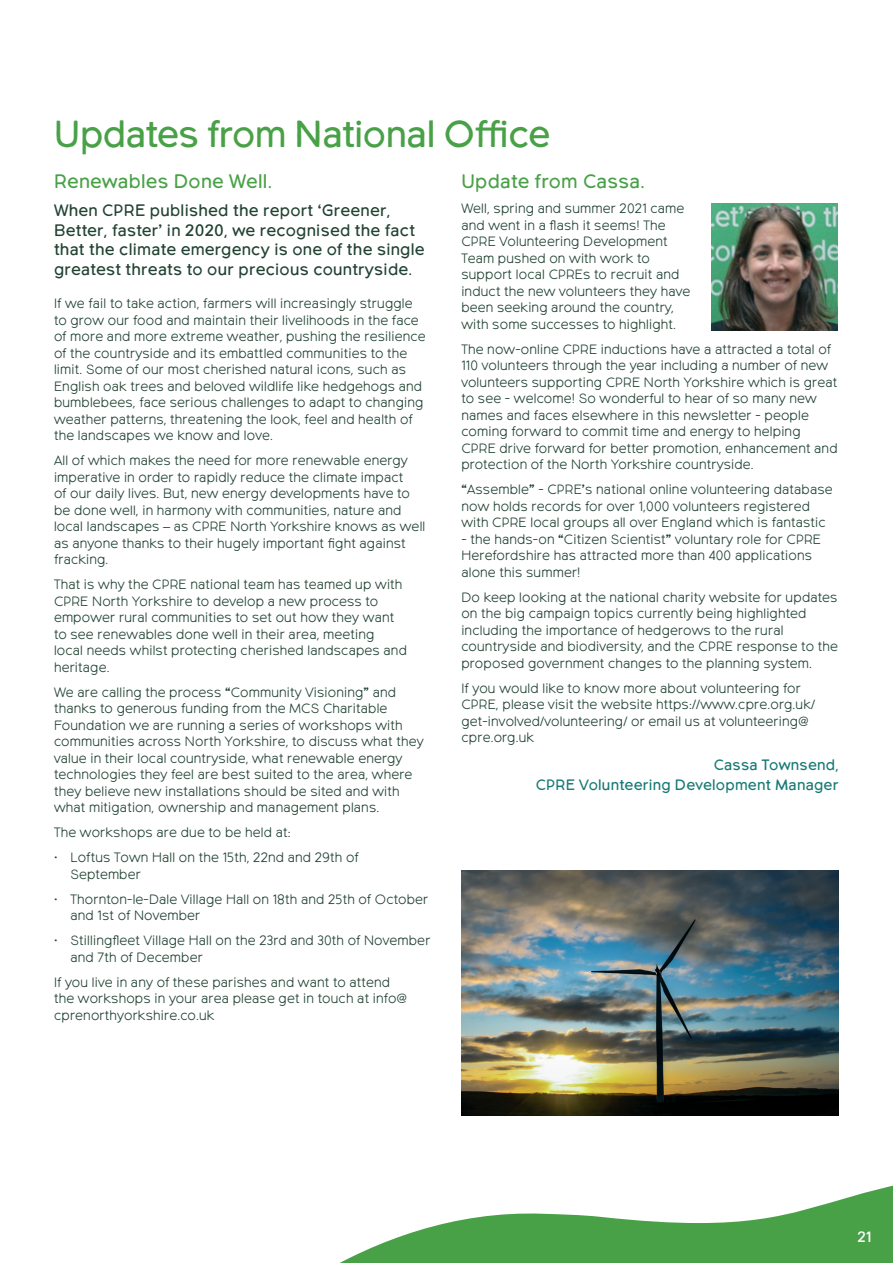
<style>
.page{position:relative;width:893px;height:1263px;background:#fff}
.page>*{position:absolute;margin:0;border:0;box-sizing:border-box;transform-origin:0 0}
.headline{font:37.5px "Northwoods";letter-spacing:-.015em;color:#49a147}
.subhead-large{font:19.5px "Northwoods";letter-spacing:.015em;color:#49a147}
.intro{font:16.5px/19.5px "Northwoods";letter-spacing:.015em;color:#224333}
.author{font:15px/19.5px "Northwoods";letter-spacing:.015em;color:#187a75;text-align:right}
.page-number{font:15px "Northwoods";color:#fff}
.body-text{font:300 13.5px/16.5px "Northwoods";letter-spacing:.015em;color:#224333}
</style>
<div class="page">
<svg style="left:340px;top:1185px;width:553px;height:78px;fill:#49a147"></svg>
<img style="left:711px;top:203px;width:127px;height:128px">
<img style="left:461px;top:871px;width:378px;height:245px">
<p class="headline" style="left:54px;top:112px;width:498px">Updates from National Office</p>
<p class="subhead-large" style="left:54px;top:170px;width:220px">Renewables Done Well.</p>
<p class="intro" style="left:54px;top:201px;width:372px">When CPRE published the report ‘Greener, Better, faster’ in 2020, we recognised the fact that the climate emergency is one of the single greatest threats to our precious countryside.</p>
<p class="body-text" style="left:54px;top:296px;width:373px">If we fail to take action, farmers will increasingly struggle to grow our food and maintain their livelihoods in the face of more and more extreme weather, pushing the resilience of the countryside and its embattled communities to the limit. Some of our most cherished natural icons, such as English oak trees and beloved wildlife like hedgehogs and bumblebees, face serious challenges to adapt to changing weather patterns, threatening the look, feel and health of the landscapes we know and love.</p>
<p class="body-text" style="left:54px;top:453px;width:373px">All of which makes the need for more renewable energy imperative in order to rapidly reduce the climate impact<br>of our daily lives. But, new energy developments have to be done well, in harmony with communities, nature and local landscapes – as CPRE North Yorkshire knows as well as anyone thanks to their hugely important fight against fracking.</p>
<p class="body-text" style="left:54px;top:577px;width:354px">That is why the CPRE national team has teamed up with CPRE North Yorkshire to develop a new process to empower rural communities to set out how they want to see renewables done well in their area, meeting<br>local needs whilst protecting cherished landscapes and heritage.</p>
<p class="body-text" style="left:54px;top:684px;width:371px">We are calling the process “Community Visioning” and thanks to generous funding from the MCS Charitable Foundation we are running a series of workshops with communities across North Yorkshire, to discuss what they value in their local countryside, what renewable energy technologies they feel are best suited to the area, where they believe new installations should be sited and with what mitigation, ownership and management plans.</p>
<p class="body-text" style="left:54px;top:825px;width:238px">The workshops are due to be held at:</p>
<p class="body-text" style="left:70px;top:850px;width:290px;text-indent:-16px">• Loftus Town Hall on the 15th, 22nd and 29th of<br>September</p>
<p class="body-text" style="left:70px;top:891px;width:359px;text-indent:-16px">• Thornton-le-Dale Village Hall on 18th and 25th of October and 1st of November</p>
<p class="body-text" style="left:70px;top:933px;width:361px;text-indent:-16px">• Stillingfleet Village Hall on the 23rd and 30th of November and 7th of December</p>
<p class="body-text" style="left:54px;top:974px;width:355px">If you live in any of these parishes and want to attend the workshops in your area please get in touch at info@ cprenorthyorkshire.co.uk</p>
<p class="subhead-large" style="left:461px;top:170px;width:185px">Update from Cassa.</p>
<p class="body-text" style="left:461px;top:201px;width:230px">Well, spring and summer 2021 came and went in a flash it seems! The<br>CPRE Volunteering Development<br>Team pushed on with work to support local CPREs to recruit and induct the new volunteers they have been seeking around the country, with some successes to highlight.</p>
<p class="body-text" style="left:461px;top:341px;width:378px">The now-online CPRE inductions have a attracted a total of 110 volunteers through the year including a number of new volunteers supporting CPRE North Yorkshire which is great to see - welcome! So wonderful to hear of so many new names and faces elsewhere in this newsletter - people coming forward to commit time and energy to helping CPRE drive forward for better promotion, enhancement and protection of the North Yorkshire countryside.</p>
<p class="body-text" style="left:461px;top:482px;width:373px">“Assemble” - CPRE’s national online volunteering database now holds records for over 1,000 volunteers registered with CPRE local groups all over England which is fantastic</p>
<p class="body-text" style="left:461px;top:531px;width:361px">- the hands-on “Citizen Scientist” voluntary role for CPRE<br>Herefordshire has attracted more than 400 applications alone this summer!</p>
<p class="body-text" style="left:461px;top:589px;width:378px">Do keep looking at the national charity website for updates on the big campaign topics currently being highlighted including the importance of hedgerows to the rural countryside and biodiversity, and the CPRE response to the proposed government changes to the planning system.</p>
<p class="body-text" style="left:461px;top:680px;width:355px">If you would like to know more about volunteering for CPRE, please visit the website https://www.cpre.org.uk/ get-involved/volunteering/ or email us at volunteering@ cpre.org.uk</p>
<p class="author" style="left:536px;top:756px;width:304px">Cassa Townsend,<br>CPRE Volunteering Development Manager</p>
<p class="page-number" style="left:858px;top:1228px;width:16px">21</p>
</div>
